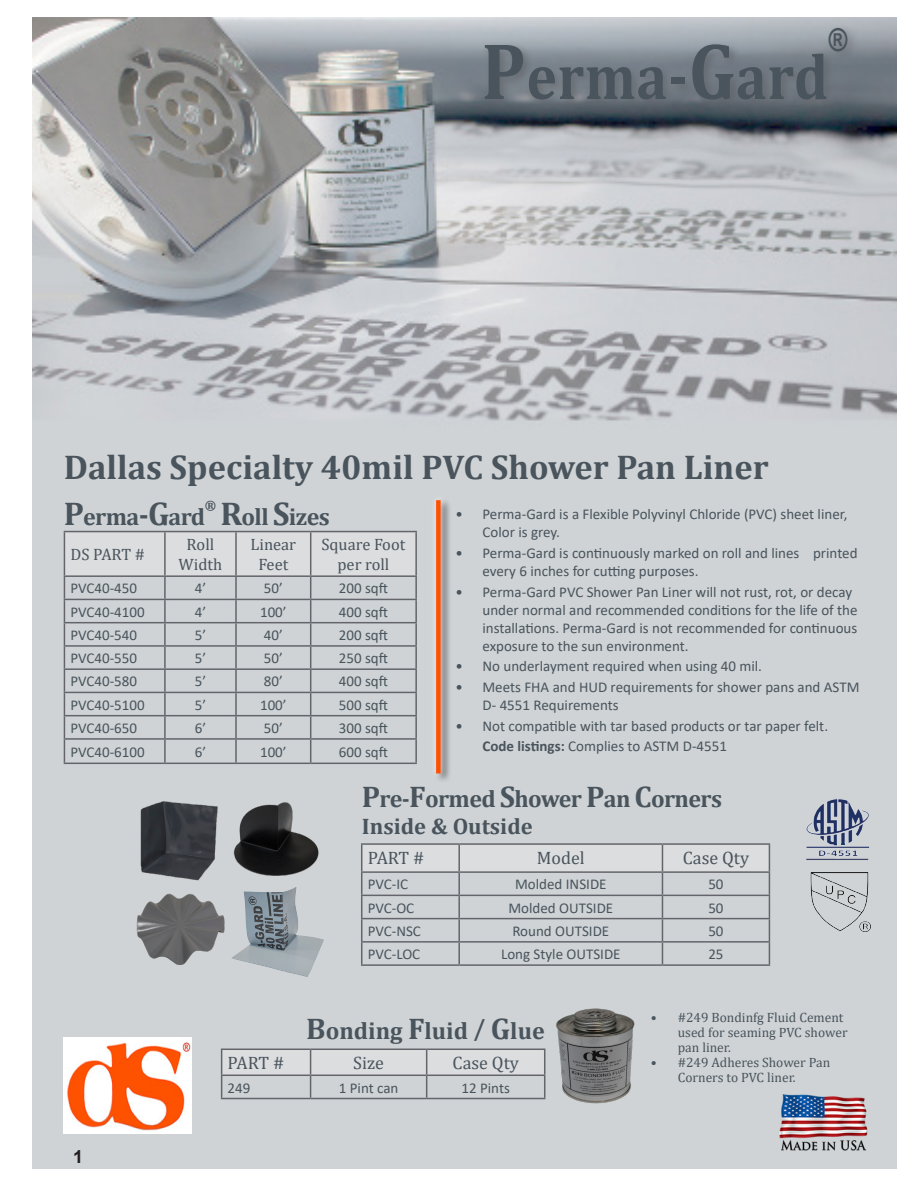
<style>
.page{position:relative;width:918px;height:1188px;background:#fff}
.page>*{position:absolute;margin:0;border:0;box-sizing:border-box;transform-origin:0 0}
.Fut_CB_18pt{font:700 64.8px "Cambria";letter-spacing:.01em;color:#49545c;scale:.89 1}
.t1{font:700 34.5px "Cambria";color:#49545c}
.Fut_CB_18pt-2{font:700 31.5px "Arial";color:#49545c;scale:.8 1}
.t2{font:700 24px "Cambria";letter-spacing:-.025em;color:#49545c}
.t3{font:700 24px "Cambria";color:#49545c}
.t4{font:700 22.5px "Cambria";color:#49545c}
.t5{font:18px "Cambria";color:#49545c}
.t6{font:700 18px "Arial";color:#231f20}
.t7{font:16.5px/19.8px "Cambria";color:#49545c;text-align:center}
.Fut_Cond_12pt_Body_C{font:15px/18px "Calibri";color:#49545c}
.t8{font:13.5px/15px "Cambria";color:#49545c}
.t9{font:700 13.5px "Cambria";color:#49545c}
.s1{font-size:81px}
.s2{font-size:67.5px}
.s3{font-size:33px}
.s4{font-size:30px}
.s5{font-weight:700}
</style>
<div class="page">
<img style="left:32px;top:18px;width:864px;height:1150px">
<div style="left:481px;top:24px;width:379px;height:88px;background:#63656a;opacity:.75"></div>
<hr style="left:64px;top:531px;width:101px;height:1px;background:#63656a">
<hr style="left:165px;top:531px;width:71px;height:1px;background:#63656a">
<hr style="left:236px;top:531px;width:75px;height:1px;background:#63656a">
<hr style="left:311px;top:531px;width:106px;height:1px;background:#63656a">
<hr style="left:415px;top:532px;width:2px;height:43px;background:#63656a">
<hr style="left:311px;top:575px;width:106px;height:2px;background:#63656a">
<hr style="left:415px;top:577px;width:2px;height:22px;background:#63656a">
<hr style="left:311px;top:599px;width:106px;height:1px;background:#63656a">
<hr style="left:415px;top:600px;width:2px;height:22px;background:#63656a">
<hr style="left:311px;top:622px;width:106px;height:1px;background:#63656a">
<hr style="left:415px;top:623px;width:2px;height:22px;background:#63656a">
<hr style="left:311px;top:645px;width:106px;height:2px;background:#63656a">
<hr style="left:415px;top:647px;width:2px;height:21px;background:#63656a">
<hr style="left:311px;top:668px;width:106px;height:2px;background:#63656a">
<hr style="left:415px;top:670px;width:2px;height:22px;background:#63656a">
<hr style="left:311px;top:692px;width:106px;height:1px;background:#63656a">
<hr style="left:415px;top:693px;width:2px;height:22px;background:#63656a">
<hr style="left:311px;top:715px;width:106px;height:1px;background:#63656a">
<hr style="left:415px;top:716px;width:2px;height:22px;background:#63656a">
<hr style="left:311px;top:738px;width:106px;height:2px;background:#63656a">
<svg style="left:64px;top:532px;width:352px;height:231px"></svg>
<hr style="left:415px;top:740px;width:2px;height:23px;background:#63656a">
<hr style="left:64px;top:763px;width:101px;height:1px;background:#63656a">
<hr style="left:165px;top:763px;width:71px;height:1px;background:#63656a">
<hr style="left:236px;top:763px;width:75px;height:1px;background:#63656a">
<hr style="left:311px;top:763px;width:106px;height:1px;background:#63656a">
<img style="left:779px;top:1092px;width:90px;height:60px">
<hr style="left:361px;top:843px;width:98px;height:2px;background:#63656a">
<hr style="left:459px;top:843px;width:203px;height:2px;background:#63656a">
<hr style="left:662px;top:843px;width:108px;height:2px;background:#63656a">
<svg style="left:361px;top:844px;width:409px;height:120px"></svg>
<hr style="left:361px;top:964px;width:98px;height:2px;background:#63656a">
<hr style="left:459px;top:964px;width:203px;height:2px;background:#63656a">
<hr style="left:662px;top:964px;width:108px;height:2px;background:#63656a">
<img style="left:230px;top:799px;width:92px;height:82px">
<svg style="left:221px;top:1049px;width:324px;height:49px"></svg>
<hr style="left:221px;top:1098px;width:90px;height:1px;background:#63656a">
<hr style="left:311px;top:1098px;width:116px;height:1px;background:#63656a">
<hr style="left:427px;top:1098px;width:118px;height:1px;background:#63656a">
<img style="left:131px;top:889px;width:95px;height:79px">
<img style="left:551px;top:1006px;width:89px;height:99px">
<img style="left:64px;top:1038px;width:128px;height:96px">
<img style="left:229px;top:888px;width:96px;height:91px">
<img style="left:139px;top:801px;width:80px;height:79px">
<div style="left:435px;top:497px;width:17px;height:287px;background:#231f20;opacity:.75"></div>
<div style="left:429px;top:494px;width:18px;height:286px;background:#fff;opacity:.75"></div>
<div style="left:436px;top:500px;width:5px;height:274px;background:#ff5000"></div>
<img style="left:809px;top:873px;width:61px;height:58px">
<img style="left:806px;top:799px;width:63px;height:61px">
<p class="Fut_CB_18pt-2" style="left:829px;top:18px;width:25px">®</p>
<p class="Fut_CB_18pt" style="left:481px;top:31px;width:391px"><span class="s1">P</span>erma<span class="s2">-</span><span class="s1">G</span>ard</p>
<p class="t1" style="left:64px;top:443px;width:706px">Dallas Specialty 40mil PVC Shower Pan Liner</p>
<p class="t2" style="left:64px;top:500px;width:143px"><span class="s3">P</span>erma<span class="s4">-</span><span class="s3">G</span>ard</p>
<p class="t9" style="left:205px;top:496px;width:13px">®</p>
<p class="t2" style="left:221px;top:500px;width:111px"><span class="s3">R</span>oll <span class="s3">S</span>izes</p>
<p class="Fut_Cond_12pt_Body_C" style="left:482px;top:505px;width:367px;text-indent:-27px">• Perma-Gard is a Flexible Polyvinyl Chloride (PVC) sheet liner,<br>Color is grey.</p>
<p class="Fut_Cond_12pt_Body_C" style="left:482px;top:544px;width:377px;text-indent:-27px">• Perma-Gard is continuously marked on roll and lines printed every 6 inches for cutting purposes.</p>
<p class="Fut_Cond_12pt_Body_C" style="left:482px;top:582px;width:377px;text-indent:-27px">• Perma-Gard PVC Shower Pan Liner will not rust, rot, or decay under normal and recommended conditions for the life of the installations. Perma-Gard is not recommended for continuous exposure to the sun environment.</p>
<p class="Fut_Cond_12pt_Body_C" style="left:455px;top:657px;width:308px">• No underlayment required when using 40 mil.</p>
<p class="Fut_Cond_12pt_Body_C" style="left:482px;top:678px;width:379px;text-indent:-27px">• Meets FHA and HUD requirements for shower pans and ASTM<br>D- 4551 Requirements</p>
<p class="Fut_Cond_12pt_Body_C" style="left:455px;top:716px;width:374px">• Not compatible with tar based products or tar paper felt.</p>
<p class="Fut_Cond_12pt_Body_C" style="left:483px;top:737px;width:246px"><span class="s5">Code listings:</span> Complies to ASTM D-4551</p>
<p class="t7" style="left:70px;top:545px;width:76px">DS PART #</p>
<p class="t7" style="left:179px;top:535px;width:45px">Roll<br>Width</p>
<p class="t7" style="left:251px;top:535px;width:47px">Linear<br>Feet</p>
<p class="t7" style="left:321px;top:535px;width:85px">Square Foot per roll</p>
<p class="Fut_Cond_12pt_Body_C" style="left:70px;top:579px;width:68px">PVC40-450</p>
<p class="Fut_Cond_12pt_Body_C" style="left:195px;top:579px;width:13px">4’</p>
<p class="Fut_Cond_12pt_Body_C" style="left:264px;top:579px;width:20px">50’</p>
<p class="Fut_Cond_12pt_Body_C" style="left:339px;top:579px;width:51px">200 sqft</p>
<p class="Fut_Cond_12pt_Body_C" style="left:70px;top:602px;width:76px">PVC40-4100</p>
<p class="Fut_Cond_12pt_Body_C" style="left:195px;top:602px;width:13px">4’</p>
<p class="Fut_Cond_12pt_Body_C" style="left:260px;top:602px;width:28px">100’</p>
<p class="Fut_Cond_12pt_Body_C" style="left:339px;top:602px;width:51px">400 sqft</p>
<p class="Fut_Cond_12pt_Body_C" style="left:70px;top:626px;width:68px">PVC40-540</p>
<p class="Fut_Cond_12pt_Body_C" style="left:195px;top:626px;width:13px">5’</p>
<p class="Fut_Cond_12pt_Body_C" style="left:264px;top:626px;width:20px">40’</p>
<p class="Fut_Cond_12pt_Body_C" style="left:339px;top:626px;width:51px">200 sqft</p>
<p class="Fut_Cond_12pt_Body_C" style="left:70px;top:649px;width:68px">PVC40-550</p>
<p class="Fut_Cond_12pt_Body_C" style="left:195px;top:649px;width:13px">5’</p>
<p class="Fut_Cond_12pt_Body_C" style="left:264px;top:649px;width:20px">50’</p>
<p class="Fut_Cond_12pt_Body_C" style="left:339px;top:649px;width:51px">250 sqft</p>
<p class="Fut_Cond_12pt_Body_C" style="left:70px;top:672px;width:68px">PVC40-580</p>
<p class="Fut_Cond_12pt_Body_C" style="left:195px;top:672px;width:13px">5’</p>
<p class="Fut_Cond_12pt_Body_C" style="left:264px;top:672px;width:20px">80’</p>
<p class="Fut_Cond_12pt_Body_C" style="left:339px;top:672px;width:51px">400 sqft</p>
<p class="Fut_Cond_12pt_Body_C" style="left:70px;top:695px;width:76px">PVC40-5100</p>
<p class="Fut_Cond_12pt_Body_C" style="left:195px;top:695px;width:13px">5’</p>
<p class="Fut_Cond_12pt_Body_C" style="left:260px;top:695px;width:28px">100’</p>
<p class="Fut_Cond_12pt_Body_C" style="left:339px;top:695px;width:51px">500 sqft</p>
<p class="Fut_Cond_12pt_Body_C" style="left:70px;top:719px;width:68px">PVC40-650</p>
<p class="Fut_Cond_12pt_Body_C" style="left:195px;top:719px;width:13px">6’</p>
<p class="Fut_Cond_12pt_Body_C" style="left:264px;top:719px;width:20px">50’</p>
<p class="Fut_Cond_12pt_Body_C" style="left:339px;top:719px;width:51px">300 sqft</p>
<p class="Fut_Cond_12pt_Body_C" style="left:70px;top:742px;width:76px">PVC40-6100</p>
<p class="Fut_Cond_12pt_Body_C" style="left:195px;top:742px;width:13px">6’</p>
<p class="Fut_Cond_12pt_Body_C" style="left:260px;top:742px;width:28px">100’</p>
<p class="Fut_Cond_12pt_Body_C" style="left:339px;top:742px;width:51px">600 sqft</p>
<p class="t2" style="left:362px;top:782px;width:362px"><span class="s4">P</span>re-<span class="s4">F</span>ormed <span class="s4">S</span>hower <span class="s4">P</span>an <span class="s4">C</span>orners</p>
<p class="t4" style="left:362px;top:810px;width:172px">Inside &amp; Outside</p>
<p class="t5" style="left:368px;top:847px;width:58px">PART #</p>
<p class="t5" style="left:537px;top:847px;width:49px">Model</p>
<p class="t5" style="left:683px;top:847px;width:68px">Case Qty</p>
<p class="Fut_Cond_12pt_Body_C" style="left:368px;top:875px;width:42px">PVC-IC</p>
<p class="Fut_Cond_12pt_Body_C" style="left:515px;top:875px;width:93px">Molded INSIDE</p>
<p class="Fut_Cond_12pt_Body_C" style="left:708px;top:875px;width:17px">50</p>
<p class="Fut_Cond_12pt_Body_C" style="left:368px;top:898px;width:48px">PVC-OC</p>
<p class="Fut_Cond_12pt_Body_C" style="left:508px;top:898px;width:106px">Molded OUTSIDE</p>
<p class="Fut_Cond_12pt_Body_C" style="left:708px;top:898px;width:17px">50</p>
<p class="Fut_Cond_12pt_Body_C" style="left:368px;top:922px;width:55px">PVC-NSC</p>
<p class="Fut_Cond_12pt_Body_C" style="left:512px;top:922px;width:98px">Round OUTSIDE</p>
<p class="Fut_Cond_12pt_Body_C" style="left:708px;top:922px;width:17px">50</p>
<p class="Fut_Cond_12pt_Body_C" style="left:368px;top:945px;width:54px">PVC-LOC</p>
<p class="Fut_Cond_12pt_Body_C" style="left:501px;top:945px;width:121px">Long Style OUTSIDE</p>
<p class="Fut_Cond_12pt_Body_C" style="left:708px;top:945px;width:17px">25</p>
<p class="t6" style="left:73px;top:1144px;width:12px">1</p>
<p class="t3" style="left:306px;top:1014px;width:240px"><span class="s4">B</span>onding <span class="s4">F</span>luid / <span class="s4">G</span>lue</p>
<p class="t5" style="left:228px;top:1053px;width:58px">PART #</p>
<p class="t5" style="left:353px;top:1053px;width:32px">Size</p>
<p class="t5" style="left:453px;top:1053px;width:68px">Case Qty</p>
<p class="Fut_Cond_12pt_Body_C" style="left:228px;top:1078px;width:24px">249</p>
<p class="Fut_Cond_12pt_Body_C" style="left:339px;top:1078px;width:61px">1 Pint can</p>
<p class="Fut_Cond_12pt_Body_C" style="left:461px;top:1078px;width:50px">12 Pints</p>
<p class="t8" style="left:678px;top:1010px;width:171px;text-indent:-27px">• #249 Bondinfg Fluid Cement used for seaming PVC shower pan liner.</p>
<p class="t8" style="left:651px;top:1055px;width:181px;text-align:center">• #249 Adheres Shower Pan<br>Corners to PVC liner.</p>
</div>
